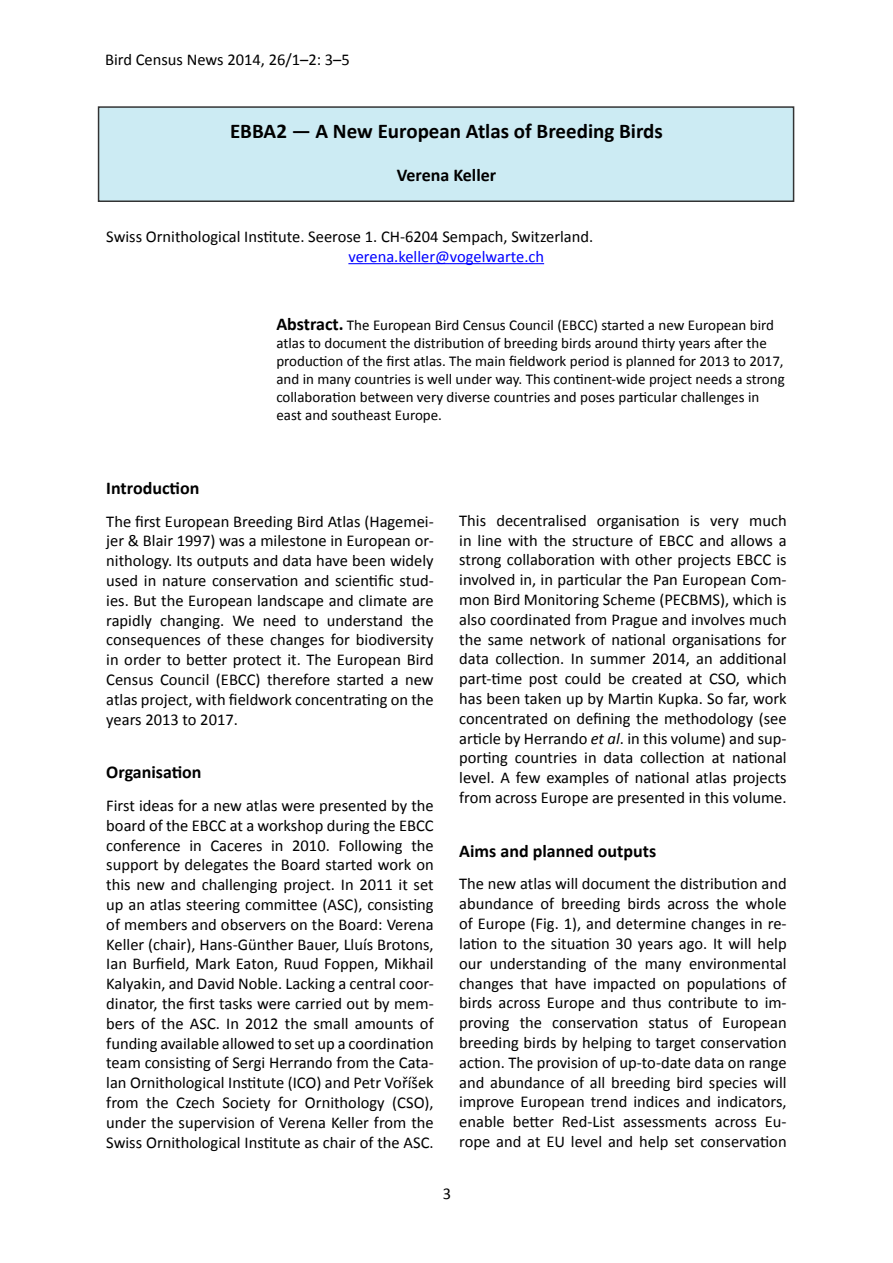
<style>
.page{position:relative;width:893px;height:1263px;background:#fff}
.page>*{position:absolute;margin:0;border:0;box-sizing:border-box;transform-origin:0 0}
.t1{font:700 21px "Calibri";color:#000}
.t2{font:700 18px "Calibri";color:#000}
.t3{font:16.5px/19.8px "Calibri";color:#000;text-align:justify}
.t4{font:16.5px "Calibri";color:#00f}
.t5{font:15px/18px "Calibri";color:#000}
.s1{font-weight:700;font-size:18px}
.s2{font-style:italic}
</style>
<div class="page">
<div style="left:98px;top:106px;width:696px;height:96px;background:#ccebf3;border:2px solid #000"></div>
<hr style="left:348px;top:263px;width:196px;height:1px;background:#00f">
<p class="t3" style="left:105px;top:49px;width:246px">Bird Census News 2014, 26/1–2: 3–5</p>
<p class="t1" style="left:230px;top:116px;width:434px">EBBA2 — A New European Atlas of Breeding Birds</p>
<p class="t2" style="left:397px;top:162px;width:101px">Verena Keller</p>
<p class="t3" style="left:106px;top:226px;width:488px">Swiss Ornithological Institute. Seerose 1. CH-6204 Sempach, Switzerland.</p>
<p class="t4" style="left:348px;top:245px;width:197px">verena.keller@vogelwarte.ch</p>
<p class="t5" style="left:276px;top:316px;width:510px"><span class="s1">Abstract.</span> The European Bird Census Council (EBCC) started a new European bird atlas to document the distribution of breeding birds around thirty years after the production of the first atlas. The main fieldwork period is planned for 2013 to 2017, and in many countries is well under way. This continent-wide project needs a strong collaboration between very diverse countries and poses particular challenges in east and southeast Europe.</p>
<p class="t2" style="left:106px;top:475px;width:95px">Introduction</p>
<p class="t3" style="left:106px;top:511px;width:329px">The first European Breeding Bird Atlas (Hagemei&shy;jer &amp; Blair 1997) was a milestone in European or&shy;nithology. Its outputs and data have been widely used in nature conservation and scientific stud&shy;ies. But the European landscape and climate are rapidly changing. We need to understand the consequences of these changes for biodiversity in order to better protect it. The European Bird Census Council (EBCC) therefore started a new atlas project, with fieldwork concentrating on the years 2013 to 2017.</p>
<p class="t2" style="left:106px;top:760px;width:97px">Organisation</p>
<p class="t3" style="left:106px;top:795px;width:329px">First ideas for a new atlas were presented by the board of the EBCC at a workshop during the EBCC conference in Caceres in 2010. Following the support by delegates the Board started work on this new and challenging project. In 2011 it set up an atlas steering committee (ASC), consisting of members and observers on the Board: Verena Keller (chair), Hans-Günther Bauer, Lluís Brotons, Ian Burfield, Mark Eaton, Ruud Foppen, Mikhail Kalyakin, and David Noble. Lacking a central coor&shy;dinator, the first tasks were carried out by mem&shy;bers of the ASC. In 2012 the small amounts of funding available allowed to set up a coordination team consisting of Sergi Herrando from the Cata&shy;lan Ornithological Institute (ICO) and Petr Voříšek from the Czech Society for Ornithology (CSO), under the supervision of Verena Keller from the Swiss Ornithological Institute as chair of the ASC.</p>
<p class="t3" style="left:459px;top:510px;width:329px">This decentralised organisation is very much in line with the structure of EBCC and allows a strong collaboration with other projects EBCC is involved in, in particular the Pan European Com&shy;mon Bird Monitoring Scheme (PECBMS), which is also coordinated from Prague and involves much the same network of national organisations for data collection. In summer 2014, an additional part-time post could be created at CSO, which has been taken up by Martin Kupka. So far, work concentrated on defining the methodology (see article by Herrando <span class="s2">et al</span>. in this volume) and sup&shy;porting countries in data collection at national level. A few examples of national atlas projects from across Europe are presented in this volume.</p>
<p class="t2" style="left:459px;top:838px;width:198px">Aims and planned outputs</p>
<p class="t3" style="left:459px;top:874px;width:329px">The new atlas will document the distribution and abundance of breeding birds across the whole of Europe (Fig. 1), and determine changes in re&shy;lation to the situation 30 years ago. It will help our understanding of the many environmental changes that have impacted on populations of birds across Europe and thus contribute to im&shy;proving the conservation status of European breeding birds by helping to target conservation action. The provision of up-to-date data on range and abundance of all breeding bird species will improve European trend indices and indicators, enable better Red-List assessments across Eu&shy;rope and at EU level and help set conservation</p>
<p class="t3" style="left:443px;top:1183px;width:10px">3</p>
</div>
